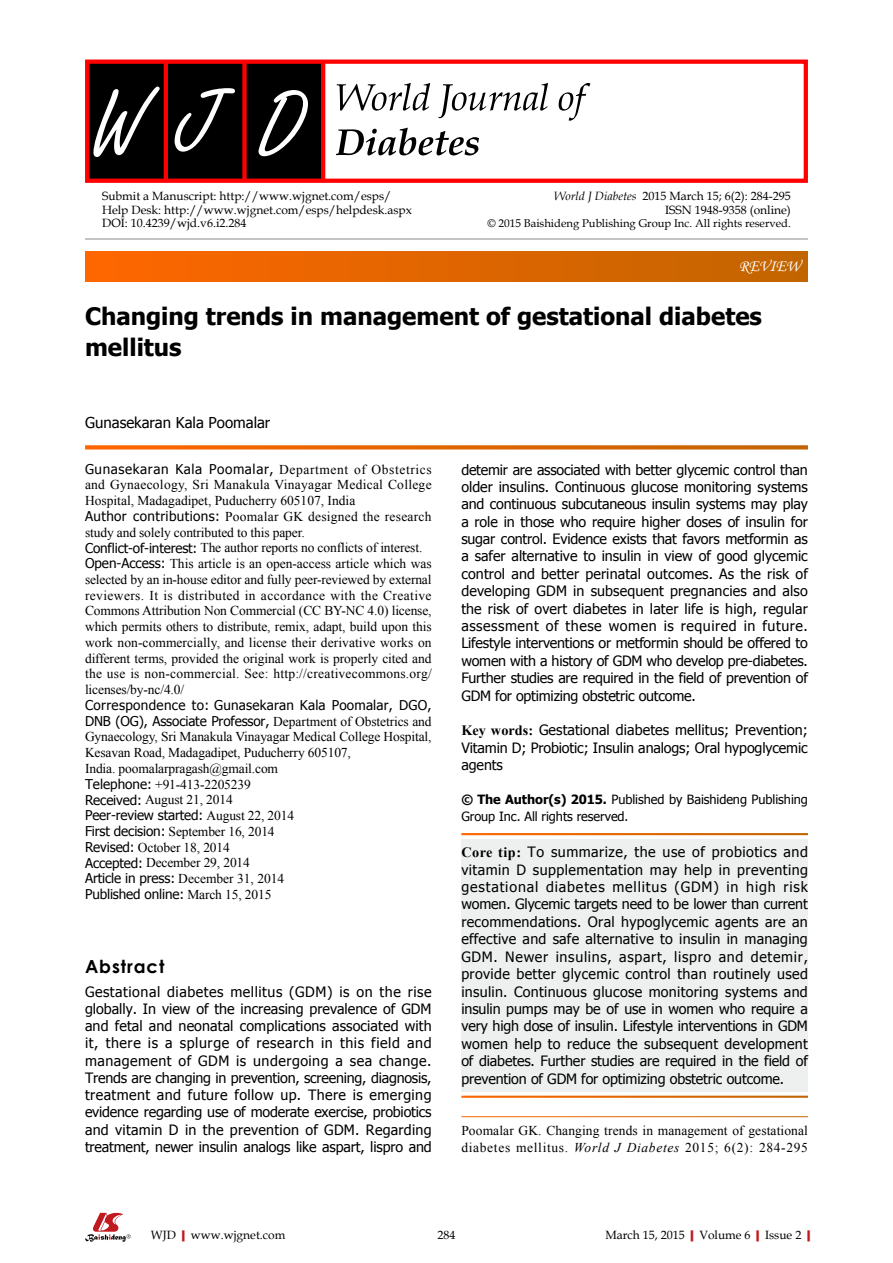
<style>
.page{position:relative;width:893px;height:1263px;background:#fff}
.page>*{position:absolute;margin:0;border:0;box-sizing:border-box;transform-origin:0 0}
.t1{font:700 24px/31.5px "Tahoma";color:#000}
.t2{font:700 18px "Century Gothic";letter-spacing:.05em;color:#000}
.t3{font:16.5px "Monotype Corsiva";color:#fff}
.t4{font:15px "Tahoma";color:#000}
.t5{font:14.25px/17.4px "Tahoma";letter-spacing:-.01em;color:#000;text-align:justify}
.t6{font:13.5px/15.8px "Times New Roman";letter-spacing:-.01em;color:#000}
.t7{font:13.5px/17.4px "Times New Roman";letter-spacing:.01em;color:#000}
.t8{font:12.75px/17.4px "Tahoma";letter-spacing:-.005em;color:#000}
.t9{font:12px/13.5px "Book Antiqua";color:#000}
.t10{font:11.25px "Book Antiqua";color:#000}
.s1{font-style:italic}
.s2{font-family:"Tahoma"}
.s3{font-family:"Times New Roman";font-weight:700}
.s4{font-weight:700}
.s5{font-weight:700;color:#c01920}
</style>
<div class="page">
<div style="left:461px;top:839px;width:347px;height:252px;background:#eeefef"></div>
<div style="left:85px;top:252px;width:723px;height:29px;background:linear-gradient(to right,#f60,#c16500)"></div>
<hr style="left:85px;top:239px;width:723px;height:1px;background:#898989">
<svg style="left:85px;top:445px;width:723px;height:4px;background:#e26f11"></svg>
<svg style="left:85px;top:1213px;width:46px;height:29px"></svg>
<div style="left:87px;top:61px;width:236px;height:121px;background:#000"></div>
<hr style="left:164px;top:61px;width:4px;height:121px;background:#f00">
<div style="left:242px;top:61px;width:5px;height:121px;background:#f00"></div>
<hr style="left:321px;top:61px;width:4px;height:121px;background:#f00">
<div style="left:85px;top:60px;width:723px;height:123px;border:4px solid #f00"></div>
<svg style="left:258px;top:90px;width:50px;height:66px"></svg>
<svg style="left:175px;top:88px;width:60px;height:64px"></svg>
<svg style="left:93px;top:87px;width:67px;height:70px"></svg>
<svg style="left:337px;top:83px;width:253px;height:38px"></svg>
<svg style="left:336px;top:128px;width:143px;height:27px"></svg>
<p class="t9" style="left:102px;top:189px;width:311px">Submit a Manuscript: http://www.wjgnet.com/esps/<br>Help Desk: http://www.wjgnet.com/esps/helpdesk.aspx<br>DOI: 10.4239/wjd.v6.i2.284</p>
<p class="t9" style="left:554px;top:189px;width:238px;text-align:right"><span class="s1">World J Diabetes</span> 2015 March 15; 6(2): 284-295<br>ISSN 1948-9358 (online)</p>
<p class="t10" style="left:487px;top:215px;width:305px">© 2015 Baishideng Publishing Group Inc. All rights reserved.</p>
<p class="t3" style="left:739px;top:256px;width:63px">REVIEW</p>
<p class="t1" style="left:85px;top:299px;width:678px">Changing trends in management of gestational diabetes mellitus</p>
<p class="t4" style="left:85px;top:413px;width:187px">Gunasekaran Kala Poomalar</p>
<p class="t6" style="left:85px;top:461px;width:348px"><span class="s2">Gunasekaran Kala Poomalar,</span> Department of Obstetrics and Gynaecology, Sri Manakula Vinayagar Medical College Hospital, Madagadipet, Puducherry 605107, India<br><span class="s2">Author contributions:</span> Poomalar GK designed the research study and solely contributed to this paper.<br><span class="s2">Conflict-of-interest:</span> The author reports no conflicts of interest.<br><span class="s2">Open-Access:</span> This article is an open-access article which was selected by an in-house editor and fully peer-reviewed by external reviewers. It is distributed in accordance with the Creative Commons Attribution Non Commercial (CC BY-NC 4.0) license, which permits others to distribute, remix, adapt, build upon this work non-commercially, and license their derivative works on different terms, provided the original work is properly cited and the use is non-commercial. See: http://creativecommons.org/ licenses/by-nc/4.0/<br><span class="s2">Correspondence to: Gunasekaran Kala Poomalar, DGO, DNB (OG), Associate Professor,</span> Department of Obstetrics and Gynaecology, Sri Manakula Vinayagar Medical College Hospital, Kesavan Road, Madagadipet, Puducherry 605107,<br>India. poomalarpragash@gmail.com<br><span class="s2">Telephone:</span> +91-413-2205239<br><span class="s2">Received:</span> August 21, 2014<br><span class="s2">Peer-review started:</span> August 22, 2014<br><span class="s2">First decision:</span> September 16, 2014<br><span class="s2">Revised:</span> October 18, 2014<br><span class="s2">Accepted:</span> December 29, 2014<br><span class="s2">Article in press:</span> December 31, 2014<br><span class="s2">Published online:</span> March 15, 2015</p>
<p class="t2" style="left:85px;top:952px;width:81px">Abstract</p>
<p class="t5" style="left:85px;top:982px;width:348px">Gestational diabetes mellitus (GDM) is on the rise globally. In view of the increasing prevalence of GDM and fetal and neonatal complications associated with it, there is a splurge of research in this field and management of GDM is undergoing a sea change.<br>Trends are changing in prevention, screening, diagnosis, treatment and future follow up. There is emerging evidence regarding use of moderate exercise, probiotics and vitamin D in the prevention of GDM. Regarding treatment, newer insulin analogs like aspart, lispro and</p>
<p class="t5" style="left:461px;top:460px;width:348px">detemir are associated with better glycemic control than older insulins. Continuous glucose monitoring systems and continuous subcutaneous insulin systems may play a role in those who require higher doses of insulin for sugar control. Evidence exists that favors metformin as a safer alternative to insulin in view of good glycemic control and better perinatal outcomes. As the risk of developing GDM in subsequent pregnancies and also the risk of overt diabetes in later life is high, regular assessment of these women is required in future.<br>Lifestyle interventions or metformin should be offered to women with a history of GDM who develop pre-diabetes.<br>Further studies are required in the field of prevention of GDM for optimizing obstetric outcome.</p>
<p class="t5" style="left:461px;top:721px;width:348px"><span class="s3">Key words:</span> Gestational diabetes mellitus; Prevention; Vitamin D; Probiotic; Insulin analogs; Oral hypoglycemic agents</p>
<p class="t8" style="left:461px;top:790px;width:348px"><span class="s4">© The Author(s) 2015.</span> Published by Baishideng Publishing<br>Group Inc. All rights reserved.</p>
<p class="t5" style="left:461px;top:843px;width:348px"><span class="s3">Core tip:</span> To summarize, the use of probiotics and vitamin D supplementation may help in preventing gestational diabetes mellitus (GDM) in high risk women. Glycemic targets need to be lower than current recommendations. Oral hypoglycemic agents are an effective and safe alternative to insulin in managing GDM. Newer insulins, aspart, lispro and detemir, provide better glycemic control than routinely used insulin. Continuous glucose monitoring systems and insulin pumps may be of use in women who require a very high dose of insulin. Lifestyle interventions in GDM women help to reduce the subsequent development of diabetes. Further studies are required in the field of prevention of GDM for optimizing obstetric outcome.</p>
<p class="t7" style="left:461px;top:1121px;width:348px">Poomalar GK. Changing trends in management of gestational diabetes mellitus. <span class="s1">World J Diabetes</span> 2015; 6(2): 284-295</p>
<p class="t9" style="left:151px;top:1227px;width:136px">WJD<span class="s5">|</span>www.wjgnet.com</p>
<p class="t9" style="left:437px;top:1227px;width:19px">284</p>
<p class="t9" style="left:605px;top:1227px;width:212px">March 15, 2015<span class="s5">|</span>Volume 6<span class="s5">|</span>Issue 2<span class="s5">|</span></p>
</div>
